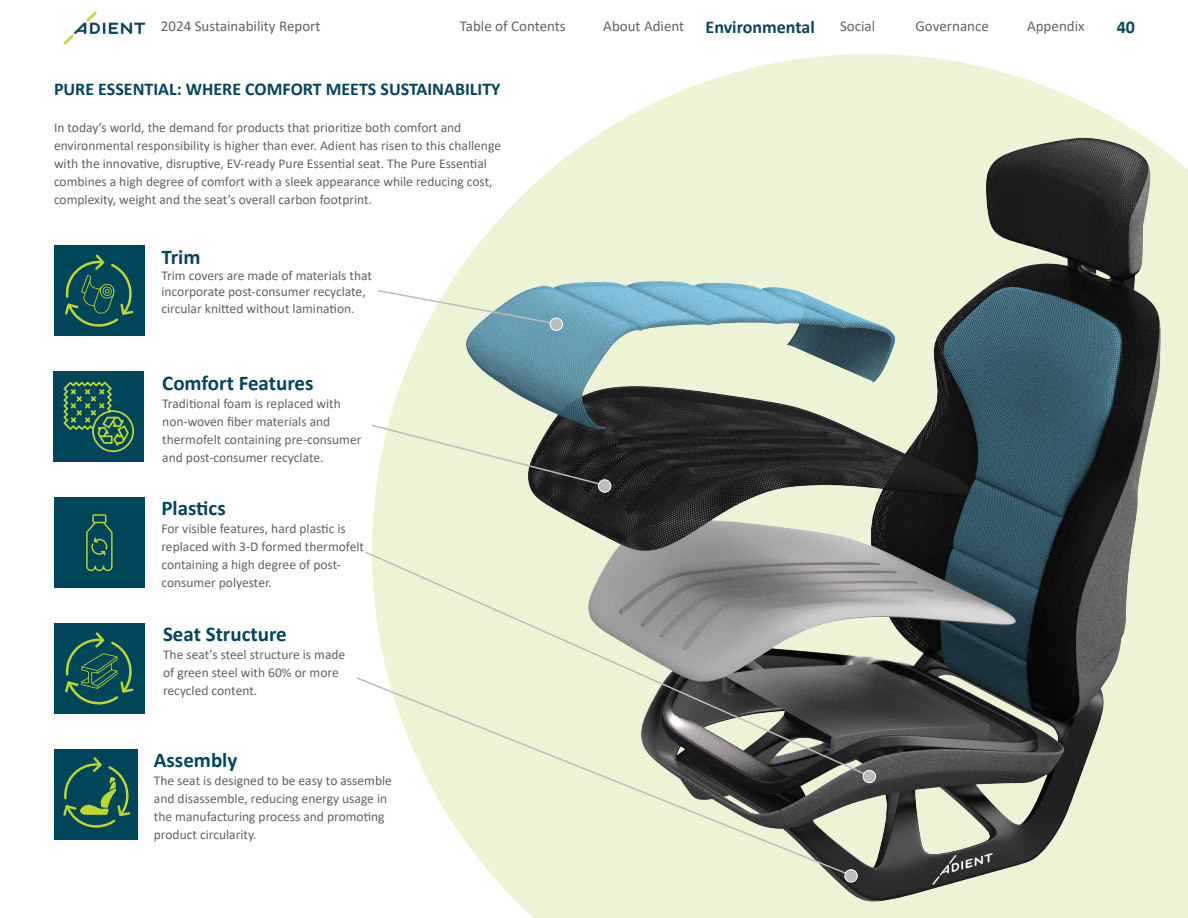
<style>
.page{position:relative;width:1188px;height:918px;background:#fff}
.page>*{position:absolute;margin:0;border:0;box-sizing:border-box;transform-origin:0 0}
.t1{font:700 21px "Calibri";color:#00465b}
.t2{font:700 18px "Calibri";color:#00465b}
.t3{font:700 18px "Calibri";color:#0b455a}
.t4{font:15px "Calibri";color:#616365}
.t5{font:13.5px/18px "Calibri";color:#616265}
.s1{font-weight:400;font-size:15px;color:#616365}
</style>
<div class="page">
<img style="left:63px;top:11px;width:83px;height:34px">
<svg style="left:372px;top:54px;width:659px;height:496px"></svg>
<img style="left:443px;top:81px;width:745px;height:837px">
<div style="left:53px;top:371px;width:91px;height:91px;background:#00465b"></div>
<svg style="left:63px;top:382px;width:71px;height:70px"></svg>
<div style="left:54px;top:245px;width:91px;height:91px;background:#00465b"></div>
<svg style="left:65px;top:255px;width:69px;height:72px"></svg>
<div style="left:54px;top:497px;width:91px;height:91px;background:#00465b"></div>
<svg style="left:86px;top:514px;width:27px;height:57px"></svg>
<div style="left:54px;top:749px;width:83px;height:91px;background:#00465b"></div>
<svg style="left:63px;top:757px;width:68px;height:71px"></svg>
<div style="left:54px;top:623px;width:91px;height:91px;background:#00465b"></div>
<svg style="left:65px;top:632px;width:69px;height:73px"></svg>
<svg style="left:376px;top:289px;width:183px;height:37px"></svg>
<svg style="left:372px;top:424px;width:234px;height:63px;background:#b2b6a3"></svg>
<svg style="left:365px;top:550px;width:506px;height:228px;background:#bec1b2"></svg>
<svg style="left:356px;top:676px;width:497px;height:201px"></svg>
<div style="left:550px;top:318px;width:13px;height:12px;background:#bcbcbe;border-radius:50%"></div>
<div style="left:550px;top:318px;width:13px;height:13px;border:1px solid #fff;border-radius:50%"></div>
<div style="left:598px;top:480px;width:13px;height:12px;background:#bcbcbe;border-radius:50%"></div>
<div style="left:598px;top:479px;width:13px;height:14px;border:1px solid #fff;border-radius:50%"></div>
<div style="left:863px;top:770px;width:13px;height:13px;background:#bcbcbe;border-radius:50%"></div>
<div style="left:863px;top:770px;width:13px;height:13px;border:1px solid #fff;border-radius:50%"></div>
<div style="left:845px;top:870px;width:12px;height:12px;background:#bcbcbe;border-radius:50%"></div>
<div style="left:844px;top:869px;width:14px;height:13px;border:1px solid #fff;border-radius:50%"></div>
<p class="t4" style="left:161px;top:15px;width:161px">2024 Sustainability Report</p>
<p class="t4" style="left:460px;top:15px;width:107px">Table of Contents</p>
<h2 class="t3" style="left:603px;top:14px;width:213px"><span class="s1">About Adient</span> Environmental</h2>
<p class="t4" style="left:840px;top:15px;width:37px">Social</p>
<p class="t4" style="left:916px;top:15px;width:75px">Governance</p>
<p class="t4" style="left:1027px;top:15px;width:59px">Appendix</p>
<h2 class="t3" style="left:1117px;top:14px;width:20px">40</h2>
<h2 class="t2" style="left:54px;top:76px;width:448px">PURE ESSENTIAL: WHERE COMFORT MEETS SUSTAINABILITY</h2>
<p class="t5" style="left:54px;top:118px;width:449px">In today’s world, the demand for products that prioritize both comfort and environmental responsibility is higher than ever. Adient has risen to this challenge with the innovative, disruptive, EV-ready Pure Essential seat. The Pure Essential combines a high degree of comfort with a sleek appearance while reducing cost, complexity, weight and the seat’s overall carbon footprint.</p>
<h1 class="t1" style="left:161px;top:242px;width:41px">Trim</h1>
<p class="t5" style="left:161px;top:267px;width:212px;line-height:16.2px">Trim covers are made of materials that incorporate post-consumer recyclate, circular knitted without lamination.</p>
<h1 class="t1" style="left:162px;top:368px;width:153px">Comfort Features</h1>
<p class="t5" style="left:162px;top:394px;width:201px">Traditional foam is replaced with non-woven fiber materials and thermofelt containing pre-consumer and post-consumer recyclate.</p>
<h1 class="t1" style="left:161px;top:494px;width:66px">Plastics</h1>
<p class="t5" style="left:161px;top:520px;width:204px">For visible features, hard plastic is replaced with 3-D formed thermofelt containing a high degree of post&shy;consumer polyester.</p>
<h1 class="t1" style="left:163px;top:620px;width:125px">Seat Structure</h1>
<p class="t5" style="left:163px;top:646px;width:184px">The seat's steel structure is made of green steel with 60% or more recycled content.</p>
<h1 class="t1" style="left:154px;top:746px;width:85px">Assembly</h1>
<p class="t5" style="left:154px;top:772px;width:240px">The seat is designed to be easy to assemble and disassemble, reducing energy usage in the manufacturing process and promoting product circularity.</p>
</div>
